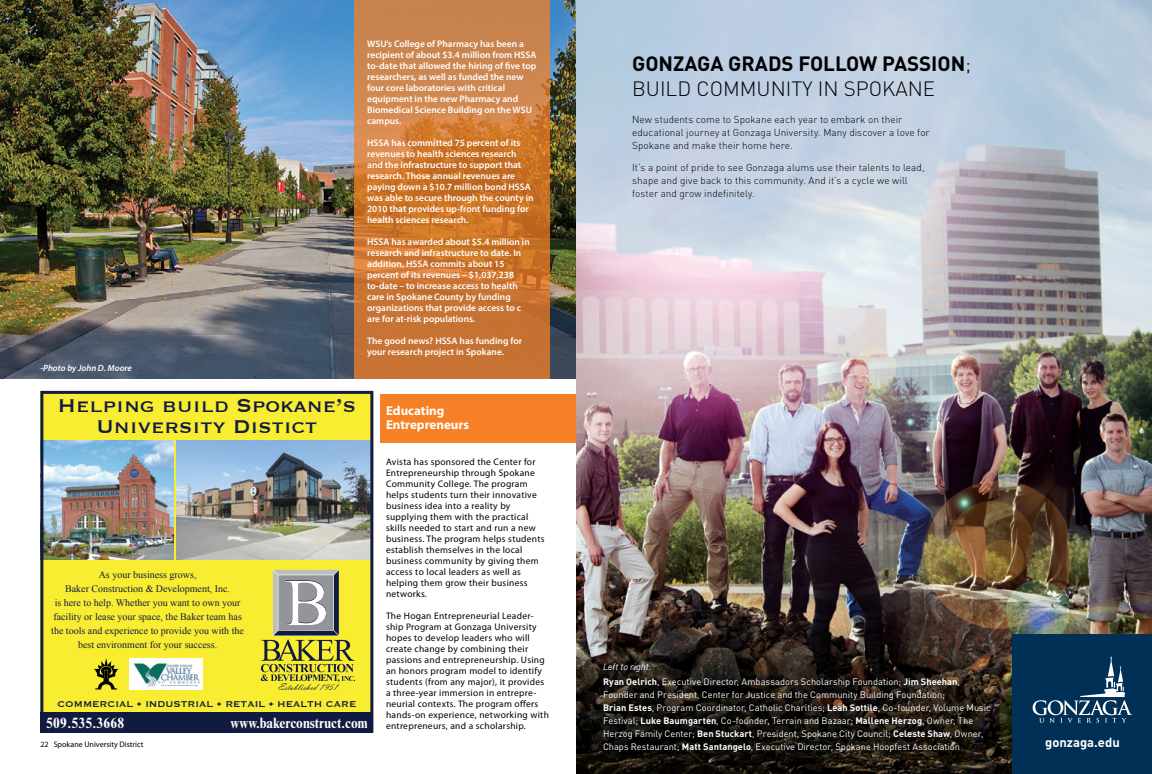
<style>
.page{position:relative;width:1152px;height:774px;background:#fff}
.page>*{position:absolute;margin:0;border:0;box-sizing:border-box;transform-origin:0 0}
.t1{font:24px/20.8px "Copperplate";color:#111b40;text-align:center}
.t2{font:700 20.5px/24.6px "DIN";color:#000}
.t3{font:700 condensed 15px "Times New Roman";color:#fff}
.t4{font:700 condensed 15px "Times New Roman";letter-spacing:.02em;color:#fff}
.t5{font:700 13px/14px "Myriad Pro";color:#fff}
.t6{font:700 13px "DINOT";color:#fff}
.t7{font:11px "Copperplate";color:#111b40}
.t8{font:10.1px "Vladimir Script";color:#111b40}
.t9{font:300 10px/13px "DIN";letter-spacing:.005em;color:#000}
.t10{font:10px/14px "Times New Roman";color:#111b40;text-align:center}
.t11{font:600 9.5px/11px "Myriad Pro";color:#fff}
.t12{font:9.5px/11px "Myriad Pro";letter-spacing:.03em;color:#000}
.t13{font:9.2px/13px "DINOT";letter-spacing:.005em;color:#fff}
.t14{font:italic 9.2px "DINOT";color:#fff}
.t15{font:italic 600 9px "Myriad Pro";color:#fff}
.t16{font:8px "Myriad Pro";color:#000}
.s1{font-weight:300}
.s2{font-weight:700}
</style>
<div class="page">
<img style="left:40px;top:391px;width:333px;height:342px">
<img style="left:576px;top:0;width:576px;height:774px">
<div style="left:1013px;top:635px;width:139px;height:139px;background:#003055"></div>
<svg style="left:1033px;top:656px;width:99px;height:67px"></svg>
<img style="left:0;top:0;width:576px;height:379px">
<div style="left:380px;top:395px;width:196px;height:48px;background:#f58025"></div>
<svg style="left:354px;top:0;width:196px;height:379px;background:#cb7a38"></svg>
<p class="t15" style="left:40px;top:363px;width:93px">-Photo by John D. Moore</p>
<p class="t11" style="left:367px;top:39px;width:171px">WSU’s College of Pharmacy has been a recipient of about $3.4 million from HSSA to-date that allowed the hiring of five top researchers, as well as funded the new four core laboratories with critical equipment in the new Pharmacy and Biomedical Science Building on the WSU campus.</p>
<p class="t11" style="left:367px;top:138px;width:168px">HSSA has committed 75 percent of its revenues to health sciences research and the infrastructure to support that research. Those annual revenues are paying down a $10.7 million bond HSSA was able to secure through the county in 2010 that provides up-front funding for health sciences research.</p>
<p class="t11" style="left:367px;top:237px;width:164px">HSSA has awarded about $5.4 million in research and infrastructure to date. In addition, HSSA commits about 15 percent of its revenues – $1,037,238 to-date – to increase access to health care in Spokane County by funding organizations that provide access to c are for at-risk populations.</p>
<p class="t11" style="left:367px;top:336px;width:156px">The good news? HSSA has funding for your research project in Spokane.</p>
<h1 class="t1" style="left:58px;top:394px;width:300px">Helping build Spokane’s<br>University Distict</h1>
<p class="t10" style="left:51px;top:567px;width:194px">As your business grows,<br>Baker Construction &amp; Development, Inc.<br>is here to help. Whether you want to own your facility or lease your space, the Baker team has the tools and experience to provide you with the best environment for your success.</p>
<p class="t8" style="left:278px;top:681px;width:61px">Established 1951</p>
<p class="t7" style="left:57px;top:697px;width:301px">COMMERCIAL • INDUSTRIAL • RETAIL • HEALTH CARE</p>
<h3 class="t4" style="left:46px;top:714px;width:79px">509.535.3668</h3>
<h3 class="t3" style="left:231px;top:714px;width:138px">www.bakerconstruct.com</h3>
<p class="t16" style="left:40px;top:739px;width:105px">22 Spokane University District</p>
<h3 class="t5" style="left:386px;top:403px;width:85px">Educating<br>Entrepreneurs</h3>
<p class="t12" style="left:386px;top:456px;width:160px">Avista has sponsored the Center for<br>Entrepreneurship through Spokane<br>Community College. The program helps students turn their innovative business idea into a reality by supplying them with the practical skills needed to start and run a new business. The program helps students establish themselves in the local business community by giving them access to local leaders as well as helping them grow their business networks.</p>
<p class="t12" style="left:386px;top:610px;width:164px">The Hogan Entrepreneurial Leader&shy;ship Program at Gonzaga University hopes to develop leaders who will create change by combining their passions and entrepreneurship. Using an honors program model to identify students (from any major), it provides a three-year immersion in entrepre&shy;neurial contexts. The program offers hands-on experience, networking with entrepreneurs, and a scholarship.</p>
<h2 class="t2" style="left:632px;top:50px;width:341px">GONZAGA GRADS FOLLOW PASSION<span class="s1">;<br>BUILD COMMUNITY IN SPOKANE</span></h2>
<p class="t9" style="left:632px;top:113px;width:299px">New students come to Spokane each year to embark on their educational journey at Gonzaga University. Many discover a love for<br>Spokane and make their home here.</p>
<p class="t9" style="left:632px;top:161px;width:294px">It’s a point of pride to see Gonzaga alums use their talents to lead, shape and give back to this community. And it’s a cycle we will foster and grow indefinitely.</p>
<p class="t14" style="left:603px;top:661px;width:50px">Left to right:</p>
<p class="t13" style="left:603px;top:675px;width:389px"><span class="s2">Ryan Oelrich</span>, Executive Director, Ambassadors Scholarship Foundation; <span class="s2">Jim Sheehan</span>, Founder and President, Center for Justice and the Community Building Foundation;<br><span class="s2">Brian Estes</span>, Program Coordinator, Catholic Charities; <span class="s2">Leah Sottile</span>, Co-founder, Volume Music Festival; <span class="s2">Luke Baumgarten</span>, Co-founder, Terrain and Bazaar; <span class="s2">Mallene Herzog</span>, Owner, The Herzog Family Center; <span class="s2">Ben Stuckart</span>, President, Spokane City Council; <span class="s2">Celeste Shaw</span>, Owner, Chaps Restaurant; <span class="s2">Matt Santangelo</span>, Executive Director, Spokane Hoopfest Association</p>
<h3 class="t6" style="left:1045px;top:734px;width:76px">gonzaga.edu</h3>
</div>
